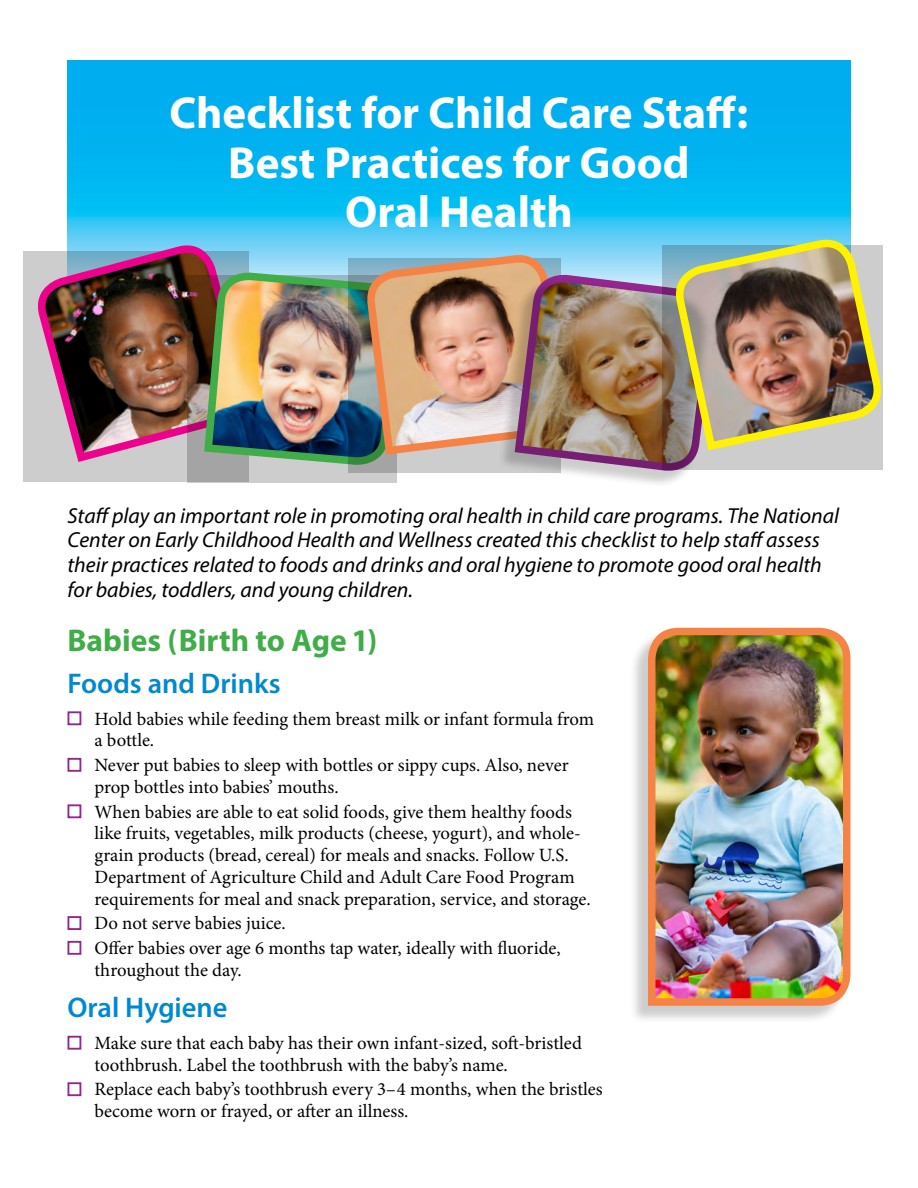
<style>
.page{position:relative;width:918px;height:1188px;background:#fff}
.page>*{position:absolute;margin:0;border:0;box-sizing:border-box;transform-origin:0 0}
.t1{font:700 45px/49.5px "Myriad Pro";color:#fff;text-align:center}
.t2{font:700 31.5px "Myriad Pro";color:#41ad49}
.t3{font:600 28.5px "Myriad Pro";color:#0089cf}
.t4{font:italic 21.75px/24.8px "Myriad Pro";color:#000}
.t5{font:18.75px/21.8px "Minion Pro";color:#000}
</style>
<div class="page">
<svg style="left:68px;top:61px;width:782px;height:182px;background:#04b3f0"></svg>
<div style="left:24px;top:252px;width:225px;height:230px;background:#cdcdcd"></div>
<img style="left:36px;top:243px;width:164px;height:219px">
<div style="left:187px;top:275px;width:209px;height:207px;background:#000;opacity:.2"></div>
<img style="left:200px;top:144px;width:203px;height:325px">
<div style="left:349px;top:258px;width:212px;height:215px;background:#000;opacity:.2"></div>
<svg style="left:368px;top:160px;width:195px;height:299px;background:#89adb0"></svg>
<svg style="left:510px;top:201px;width:209px;height:76px;background:#56c8ed"></svg>
<div style="left:662px;top:245px;width:221px;height:225px;background:#000;opacity:.2"></div>
<div style="left:498px;top:277px;width:214px;height:212px;background:#000;opacity:.2"></div>
<img style="left:675px;top:239px;width:207px;height:216px">
<div style="left:68px;top:711px;width:13px;height:14px;border:2px solid #93268f"></div>
<div style="left:68px;top:758px;width:13px;height:14px;border:2px solid #93268f"></div>
<div style="left:68px;top:804px;width:13px;height:14px;border:2px solid #93268f"></div>
<div style="left:68px;top:916px;width:13px;height:14px;border:2px solid #93268f"></div>
<div style="left:68px;top:941px;width:13px;height:14px;border:2px solid #93268f"></div>
<div style="left:629px;top:630px;width:219px;height:394px;background:#000;opacity:.2"></div>
<img style="left:644px;top:627px;width:207px;height:383px">
<div style="left:68px;top:1036px;width:13px;height:14px;border:2px solid #93268f"></div>
<div style="left:68px;top:1082px;width:13px;height:14px;border:2px solid #93268f"></div>
<h1 class="t1" style="left:170px;top:87px;width:580px">Checklist for Child Care Staf:<br>Best Practices for Good<br>Oral Health</h1>
<p class="t4" style="left:68px;top:503px;width:773px">Staf play an important role in promoting oral health in child care programs. The National Center on Early Childhood Health and Wellness created this checklist to help staf assess their practices related to foods and drinks and oral hygiene to promote good oral health for babies, toddlers, and young children.</p>
<h1 class="t2" style="left:68px;top:620px;width:311px">Babies (Birth to Age 1)</h1>
<h2 class="t3" style="left:68px;top:665px;width:215px">Foods and Drinks</h2>
<p class="t5" style="left:94px;top:708px;width:501px">Hold babies while feeding them breast milk or infant formula from a bottle.</p>
<p class="t5" style="left:94px;top:754px;width:476px">Never put babies to sleep with bottles or sippy cups. Also, never prop bottles into babies’ mouths.</p>
<p class="t5" style="left:94px;top:801px;width:498px">When babies are able to eat solid foods, give them healthy foods like fruits, vegetables, milk products (cheese, yogurt), and whole&shy;grain products (bread, cereal) for meals and snacks. Follow U.S.<br>Department of Agriculture Child and Adult Care Food Program requirements for meal and snack preparation, service, and storage.</p>
<p class="t5" style="left:94px;top:912px;width:193px">Do not serve babies juice.</p>
<p class="t5" style="left:94px;top:937px;width:468px">Ofer babies over age 6 months tap water, ideally with fuoride, throughout the day.</p>
<h2 class="t3" style="left:68px;top:989px;width:162px">Oral Hygiene</h2>
<p class="t5" style="left:94px;top:1032px;width:489px">Make sure that each baby has their own infant-sized, sof-bristled toothbrush. Label the toothbrush with the baby’s name.</p>
<p class="t5" style="left:94px;top:1079px;width:510px">Replace each baby’s toothbrush every 3–4 months, when the bristles become worn or frayed, or afer an illness.</p>
</div>
